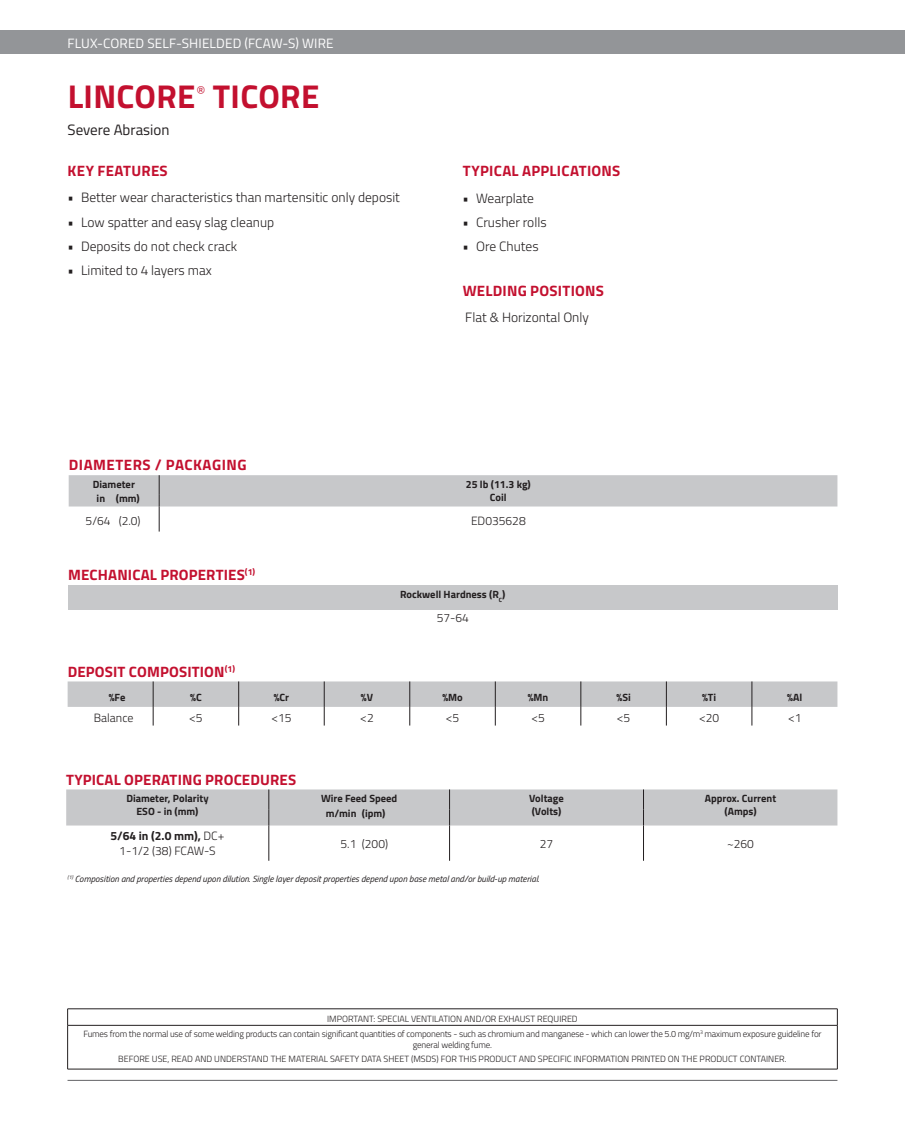
<style>
.page{position:relative;width:905px;height:1134px;background:#fff}
.page>*{position:absolute;margin:0;border:0;box-sizing:border-box;transform-origin:0 0}
.Brand_Name{font:700 33px "Titillium";letter-spacing:.01em;color:#c3102f}
.product_page_headers{font:700 15px "Titillium";letter-spacing:.01em;color:#c3102f}
.product_page_headers-2{font:700 15px "Titillium";letter-spacing:.035em;color:#c3102f}
.t1{font:15px "Titillium";color:#231f20}
.Brand_Name-2{font:300 13.95px "Titillium";color:#c3102f}
.t2{font:300 13.5px "Titillium";color:#231f20}
.t3{font:13.5px "Titillium";letter-spacing:.01em;color:#fff}
.t4{font:300 12px "Titillium";color:#231f20}
.t5{font:700 12px "Titillium";color:#231f20}
.t6{font:700 10.5px "Titillium";color:#231f20}
.t7{font:300 9px/10.8px "Titillium";letter-spacing:-.02em;color:#231f20;text-align:center}
.t8{font:300 9px "Titillium";color:#231f20}
.t9{font:italic 9px "Titillium";color:#231f20}
.s1{font-weight:300}
</style>
<div class="page">
<hr style="left:68px;top:1080px;width:769px;height:1px;background:#636366">
<div style="left:0;top:30px;width:904px;height:24px;background:#939598"></div>
<svg style="left:69px;top:475px;width:768px;height:57px"></svg>
<div style="left:68px;top:585px;width:769px;height:25px;background:#c7c8ca"></div>
<svg style="left:68px;top:681px;width:769px;height:45px"></svg>
<div style="left:66px;top:789px;width:771px;height:37px;background:#c7c8ca"></div>
<hr style="left:268px;top:826px;width:1px;height:35px;background:#231f20">
<hr style="left:449px;top:826px;width:1px;height:35px;background:#231f20">
<hr style="left:643px;top:826px;width:1px;height:35px;background:#231f20">
<hr style="left:68px;top:1009px;width:769px;height:1px;background:#231f20">
<svg style="left:67px;top:1009px;width:1px;height:16px"></svg>
<svg style="left:837px;top:1009px;width:1px;height:16px"></svg>
<hr style="left:68px;top:1025px;width:769px;height:1px;background:#231f20">
<hr style="left:67px;top:1025px;width:1px;height:44px;background:#231f20">
<hr style="left:837px;top:1025px;width:1px;height:44px;background:#231f20">
<hr style="left:68px;top:1069px;width:769px;height:1px;background:#231f20">
<p class="t3" style="left:68px;top:33px;width:267px">FLUX-CORED SELF-SHIELDED (FCAW-S) WIRE</p>
<p class="Brand_Name" style="left:68px;top:71px;width:129px">LINCORE</p>
<p class="Brand_Name-2" style="left:196px;top:81px;width:11px">®</p>
<p class="Brand_Name" style="left:213px;top:71px;width:108px">TICORE</p>
<p class="t1" style="left:68px;top:119px;width:103px">Severe Abrasion</p>
<p class="product_page_headers" style="left:68px;top:159px;width:102px">KEY FEATURES</p>
<p class="product_page_headers" style="left:462px;top:160px;width:159px">TYPICAL APPLICATIONS</p>
<p class="t2" style="left:462px;top:188px;width:73px">• Wearplate</p>
<p class="t2" style="left:462px;top:213px;width:85px">• Crusher rolls</p>
<p class="t2" style="left:462px;top:237px;width:77px">• Ore Chutes</p>
<p class="product_page_headers" style="left:462px;top:279px;width:143px">WELDING POSITIONS</p>
<p class="t2" style="left:465px;top:307px;width:125px">Flat &amp; Horizontal Only</p>
<p class="t2" style="left:68px;top:188px;width:334px">• Better wear characteristics than martensitic only deposit</p>
<p class="t2" style="left:68px;top:212px;width:208px">• Low spatter and easy slag cleanup</p>
<p class="t2" style="left:68px;top:236px;width:171px">• Deposits do not check crack</p>
<p class="t2" style="left:68px;top:261px;width:146px">• Limited to 4 layers max</p>
<p class="product_page_headers-2" style="left:69px;top:454px;width:179px">DIAMETERS / PACKAGING</p>
<p class="t6" style="left:93px;top:476px;width:44px">Diameter</p>
<p class="t6" style="left:466px;top:476px;width:66px">25 lb (11.3 kg)</p>
<p class="t6" style="left:490px;top:489px;width:18px">Coil</p>
<p class="t6" style="left:97px;top:490px;width:10px">in</p>
<p class="t6" style="left:116px;top:490px;width:25px">(mm)</p>
<p class="t4" style="left:86px;top:512px;width:26px">5/64</p>
<p class="t4" style="left:119px;top:512px;width:23px">(2.0)</p>
<p class="t4" style="left:471px;top:512px;width:56px">ED035628</p>
<p class="product_page_headers" style="left:68px;top:564px;width:189px">MECHANICAL PROPERTIES<sup>(1)</sup></p>
<p class="t6" style="left:400px;top:586px;width:107px">Rockwell Hardness (R<sub>C</sub>)</p>
<p class="t4" style="left:436px;top:610px;width:34px">57-64</p>
<p class="product_page_headers" style="left:68px;top:660px;width:169px">DEPOSIT COMPOSITION<sup>(1)</sup></p>
<p class="t6" style="left:109px;top:689px;width:18px">%Fe</p>
<p class="t6" style="left:190px;top:689px;width:13px">%C</p>
<p class="t6" style="left:274px;top:689px;width:17px">%Cr</p>
<p class="t6" style="left:361px;top:689px;width:14px">%V</p>
<p class="t6" style="left:442px;top:689px;width:22px">%Mo</p>
<p class="t6" style="left:527px;top:689px;width:22px">%Mn</p>
<p class="t6" style="left:616px;top:689px;width:16px">%Si</p>
<p class="t6" style="left:702px;top:689px;width:16px">%Ti</p>
<p class="t6" style="left:787px;top:689px;width:17px">%Al</p>
<p class="t4" style="left:94px;top:709px;width:41px">Balance</p>
<p class="t4" style="left:189px;top:709px;width:15px">&lt;5</p>
<p class="t4" style="left:271px;top:709px;width:22px">&lt;15</p>
<p class="t4" style="left:360px;top:709px;width:15px">&lt;2</p>
<p class="t4" style="left:446px;top:709px;width:15px">&lt;5</p>
<p class="t4" style="left:531px;top:709px;width:15px">&lt;5</p>
<p class="t4" style="left:617px;top:709px;width:15px">&lt;5</p>
<p class="t4" style="left:699px;top:709px;width:22px">&lt;20</p>
<p class="t4" style="left:788px;top:709px;width:15px">&lt;1</p>
<p class="product_page_headers" style="left:66px;top:768px;width:231px">TYPICAL OPERATING PROCEDURES</p>
<p class="t6" style="left:126px;top:791px;width:84px">Diameter, Polarity</p>
<p class="t6" style="left:136px;top:803px;width:63px">ESO - in (mm)</p>
<p class="t5" style="left:110px;top:827px;width:116px">5/64 in (2.0 mm), <span class="s1">DC+</span></p>
<p class="t4" style="left:119px;top:842px;width:98px">1-1/2 (38) FCAW-S</p>
<p class="t6" style="left:321px;top:791px;width:78px">Wire Feed Speed</p>
<p class="t6" style="left:529px;top:791px;width:36px">Voltage</p>
<p class="t6" style="left:531px;top:803px;width:31px">(Volts)</p>
<p class="t6" style="left:704px;top:791px;width:73px">Approx. Current</p>
<p class="t6" style="left:326px;top:806px;width:32px">m/min</p>
<p class="t6" style="left:724px;top:803px;width:34px">(Amps)</p>
<p class="t6" style="left:362px;top:806px;width:25px">(ipm)</p>
<p class="t4" style="left:340px;top:835px;width:49px">5.1 (200)</p>
<p class="t4" style="left:540px;top:835px;width:15px">27</p>
<p class="t4" style="left:727px;top:835px;width:28px">~260</p>
<p class="t9" style="left:68px;top:872px;width:473px"><sup>(1)</sup> Composition and properties depend upon dilution. Single layer deposit properties depend upon base metal and/or build-up material.</p>
<p class="t8" style="left:327px;top:1012px;width:252px">IMPORTANT: SPECIAL VENTILATION AND/OR EXHAUST REQUIRED</p>
<p class="t7" style="left:83px;top:1028px;width:739px">Fumes from the normal use of some welding products can contain significant quantities of components - such as chromium and manganese - which can lower the 5.0 mg/m<sup>3</sup> maximum exposure guideline for general welding fume.</p>
<p class="t8" style="left:118px;top:1053px;width:670px">BEFORE USE, READ AND UNDERSTAND THE MATERIAL SAFETY DATA SHEET (MSDS) FOR THIS PRODUCT AND SPECIFIC INFORMATION PRINTED ON THE PRODUCT CONTAINER.</p>
</div>
